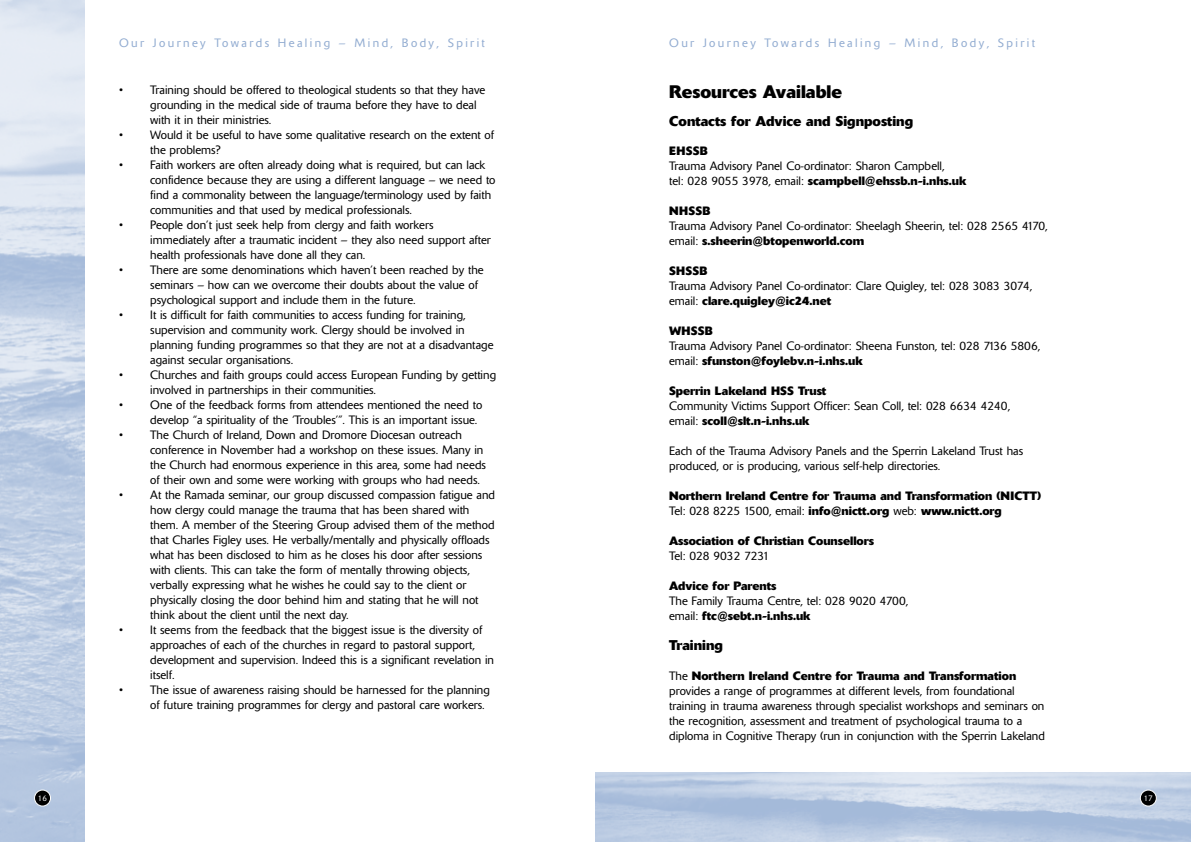
<style>
.page{position:relative;width:1191px;height:842px;background:#fff}
.page>*{position:absolute;margin:0;border:0;box-sizing:border-box;transform-origin:0 0}
.t1{font:700 18px "Delta";color:#000}
.t2{font:700 14px "Delta";color:#000}
.t3{font:300 12px/15px "Delta";color:#000}
.t4{font:700 12px/15px "Delta";color:#000}
.t5{font:300 12px "Delta";letter-spacing:.2em;color:#92acd1}
.t6{font:300 8px "Delta";color:#fff}
.s1{font-weight:700}
.s2{font-weight:300}
</style>
<div class="page">
<svg style="left:1139px;top:789px;width:17px;height:17px"></svg>
<img style="left:0;top:0;width:84px;height:842px">
<svg style="left:34px;top:789px;width:17px;height:17px"></svg>
<p class="t6" style="left:38px;top:795px;width:10px">16</p>
<p class="t5" style="left:119px;top:39px;width:367px">Our Journey Towards Healing – Mind, Body, Spirit</p>
<p class="t3" style="left:150px;top:83px;width:336px;text-indent:-31px">• Training should be offered to theological students so that they have grounding in the medical side of trauma before they have to deal with it in their ministries.</p>
<p class="t3" style="left:150px;top:128px;width:345px;text-indent:-31px">• Would it be useful to have some qualitative research on the extent of the problems?</p>
<p class="t3" style="left:150px;top:158px;width:347px;text-indent:-31px">• Faith workers are often already doing what is required, but can lack confidence because they are using a different language – we need to find a commonality between the language/terminology used by faith communities and that used by medical professionals.</p>
<p class="t3" style="left:150px;top:218px;width:342px;text-indent:-31px">• People don’t just seek help from clergy and faith workers immediately after a traumatic incident – they also need support after health professionals have done all they can.</p>
<p class="t3" style="left:150px;top:263px;width:335px;text-indent:-31px">• There are some denominations which haven’t been reached by the seminars – how can we overcome their doubts about the value of psychological support and include them in the future.</p>
<p class="t3" style="left:150px;top:308px;width:345px;text-indent:-31px">• It is difficult for faith communities to access funding for training, supervision and community work. Clergy should be involved in planning funding programmes so that they are not at a disadvantage against secular organisations.</p>
<p class="t3" style="left:150px;top:368px;width:347px;text-indent:-31px">• Churches and faith groups could access European Funding by getting involved in partnerships in their communities.</p>
<p class="t3" style="left:150px;top:398px;width:334px;text-indent:-31px">• One of the feedback forms from attendees mentioned the need to develop “a spirituality of the ‘Troubles’”. This is an important issue.</p>
<p class="t3" style="left:150px;top:428px;width:337px;text-indent:-31px">• The Church of Ireland, Down and Dromore Diocesan outreach conference in November had a workshop on these issues. Many in the Church had enormous experience in this area, some had needs of their own and some were working with groups who had needs.</p>
<p class="t3" style="left:150px;top:488px;width:346px;text-indent:-31px">• At the Ramada seminar, our group discussed compassion fatigue and how clergy could manage the trauma that has been shared with them. A member of the Steering Group advised them of the method that Charles Figley uses. He verbally/mentally and physically offloads what has been disclosed to him as he closes his door after sessions with clients. This can take the form of mentally throwing objects, verbally expressing what he wishes he could say to the client or physically closing the door behind him and stating that he will not think about the client until the next day.</p>
<p class="t3" style="left:150px;top:623px;width:345px;text-indent:-31px">• It seems from the feedback that the biggest issue is the diversity of approaches of each of the churches in regard to pastoral support, development and supervision. Indeed this is a significant revelation in itself.</p>
<p class="t3" style="left:150px;top:683px;width:341px;text-indent:-31px">• The issue of awareness raising should be harnessed for the planning of future training programmes for clergy and pastoral care workers.</p>
<p class="t5" style="left:669px;top:39px;width:367px">Our Journey Towards Healing – Mind, Body, Spirit</p>
<h1 class="t1" style="left:669px;top:85px;width:174px">Resources Available</h1>
<p class="t2" style="left:669px;top:116px;width:245px">Contacts for Advice and Signposting</p>
<p class="t4" style="left:669px;top:144px;width:40px">EHSSB</p>
<p class="t3" style="left:669px;top:159px;width:299px">Trauma Advisory Panel Co-ordinator: Sharon Campbell,<br>tel: 028 9055 3978, email: <span class="s1">scampbell@ehssb.n-i.nhs.uk</span></p>
<p class="t4" style="left:669px;top:204px;width:43px">NHSSB</p>
<p class="t3" style="left:669px;top:219px;width:380px">Trauma Advisory Panel Co-ordinator: Sheelagh Sheerin, tel: 028 2565 4170, email: <span class="s1">s.sheerin@btopenworld.com</span></p>
<p class="t4" style="left:669px;top:264px;width:40px">SHSSB</p>
<p class="t3" style="left:669px;top:279px;width:365px">Trauma Advisory Panel Co-ordinator: Clare Quigley, tel: 028 3083 3074, email: <span class="s1">clare.quigley@ic24.net</span></p>
<p class="t4" style="left:669px;top:324px;width:45px">WHSSB</p>
<p class="t3" style="left:669px;top:339px;width:372px">Trauma Advisory Panel Co-ordinator: Sheena Funston, tel: 028 7136 5806, email: <span class="s1">sfunston@foylebv.n-i.nhs.uk</span></p>
<p class="t4" style="left:669px;top:384px;width:159px">Sperrin Lakeland HSS Trust</p>
<p class="t3" style="left:669px;top:399px;width:342px">Community Victims Support Officer: Sean Coll, tel: 028 6634 4240, email: <span class="s1">scoll@slt.n-i.nhs.uk</span></p>
<p class="t3" style="left:669px;top:444px;width:355px">Each of the Trauma Advisory Panels and the Sperrin Lakeland Trust has produced, or is producing, various self-help directories.</p>
<p class="t4" style="left:669px;top:489px;width:373px">Northern Ireland Centre for Trauma and Transformation (NICTT)<br><span class="s2">Tel: 028 8225 1500, email:</span> info@nictt.org <span class="s2">web:</span> www.nictt.org</p>
<p class="t4" style="left:669px;top:534px;width:206px">Association of Christian Counsellors</p>
<p class="t3" style="left:669px;top:549px;width:102px">Tel: 028 9032 7231</p>
<p class="t4" style="left:669px;top:579px;width:109px">Advice for Parents</p>
<p class="t3" style="left:669px;top:594px;width:240px">The Family Trauma Centre, tel: 028 9020 4700, email: <span class="s1">ftc@sebt.n-i.nhs.uk</span></p>
<p class="t2" style="left:669px;top:640px;width:55px">Training</p>
<p class="t3" style="left:669px;top:669px;width:377px">The <span class="s1">Northern Ireland Centre for Trauma and Transformation </span>provides a range of programmes at different levels, from foundational training in trauma awareness through specialist workshops and seminars on the recognition, assessment and treatment of psychological trauma to a diploma in Cognitive Therapy (run in conjunction with the Sperrin Lakeland</p>
<p class="t6" style="left:1143px;top:795px;width:10px">17</p>
</div>
